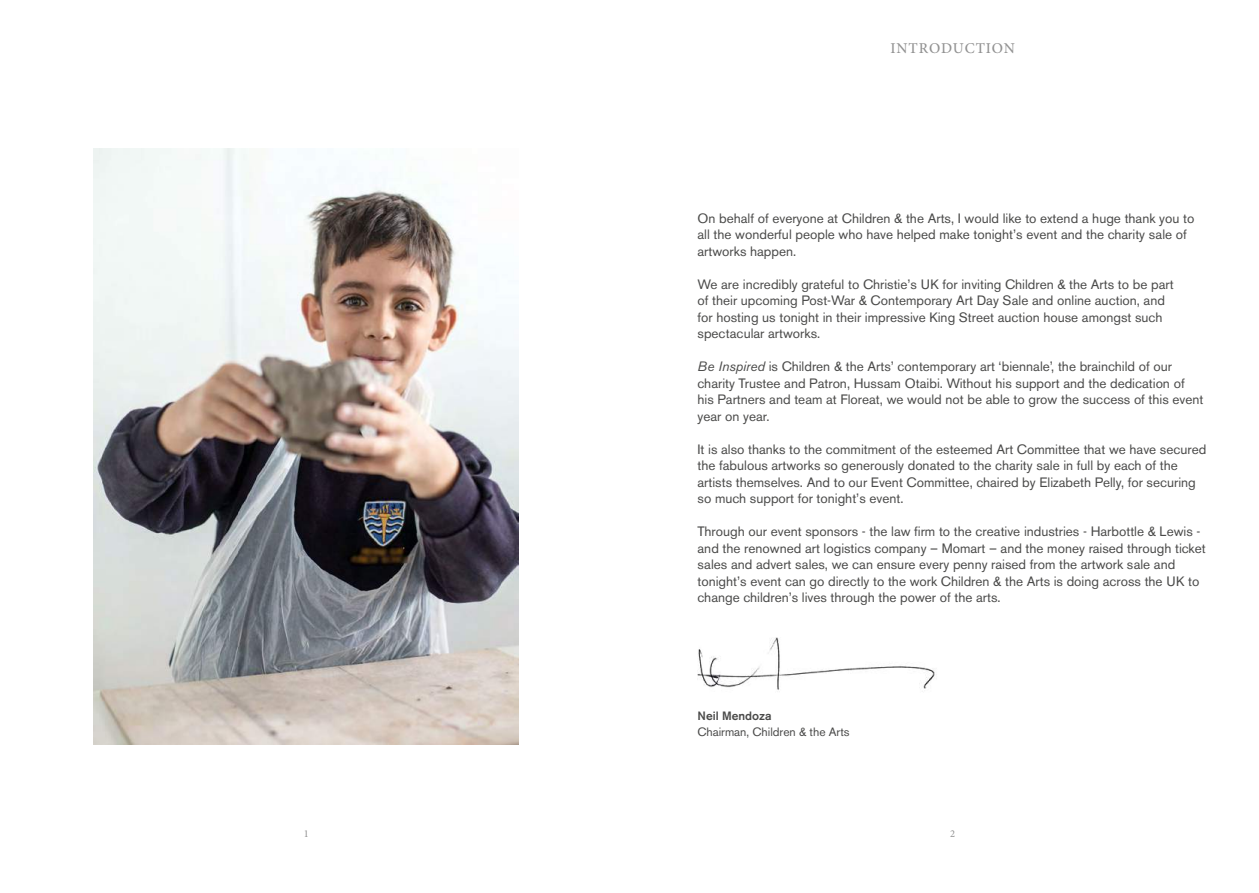
<style>
.page{position:relative;width:1259px;height:893px;background:#fff}
.page>*{position:absolute;margin:0;border:0;box-sizing:border-box;transform-origin:0 0}
.t1{font:500 15px "Minion Pro";letter-spacing:.06em;color:#929292}
.t2{font:13.5px/16.5px "Akzidenz Grotesk BE";color:#4a4a49}
.t3{font:12px "Akzidenz Grotesk BE";color:#4a4a49}
.t4{font:500 12px "Akzidenz Grotesk BE";color:#4a4a49}
.t5{font:10.5px "Minion Pro";color:#929292}
.s1{font-style:italic}
</style>
<div class="page">
<img style="left:697px;top:638px;width:238px;height:52px">
<img style="left:94px;top:149px;width:425px;height:595px">
<p class="t1" style="left:890px;top:39px;width:126px">INTRODUCTION</p>
<p class="t2" style="left:697px;top:210px;width:498px">On behalf of everyone at Children &amp; the Arts, I would like to extend a huge thank you to all the wonderful people who have helped make tonight’s event and the charity sale of artworks happen.</p>
<p class="t2" style="left:697px;top:276px;width:477px">We are incredibly grateful to Christie’s UK for inviting Children &amp; the Arts to be part of their upcoming Post-War &amp; Contemporary Art Day Sale and online auction, and for hosting us tonight in their impressive King Street auction house amongst such spectacular artworks.</p>
<p class="t2" style="left:697px;top:358px;width:507px"><span class="s1">Be Inspired</span> is Children &amp; the Arts’ contemporary art ‘biennale’, the brainchild of our charity Trustee and Patron, Hussam Otaibi. Without his support and the dedication of his Partners and team at Floreat, we would not be able to grow the success of this event year on year.</p>
<p class="t2" style="left:697px;top:441px;width:510px">It is also thanks to the commitment of the esteemed Art Committee that we have secured the fabulous artworks so generously donated to the charity sale in full by each of the artists themselves. And to our Event Committee, chaired by Elizabeth Pelly, for securing so much support for tonight’s event.</p>
<p class="t2" style="left:697px;top:523px;width:510px">Through our event sponsors - the law firm to the creative industries - Harbottle &amp; Lewis - and the renowned art logistics company – Momart – and the money raised through ticket sales and advert sales, we can ensure every penny raised from the artwork sale and tonight’s event can go directly to the work Children &amp; the Arts is doing across the UK to change children’s lives through the power of the arts.</p>
<p class="t4" style="left:697px;top:708px;width:76px">Neil Mendoza</p>
<p class="t3" style="left:697px;top:725px;width:154px">Chairman, Children &amp; the Arts</p>
<p class="t5" style="left:304px;top:826px;width:7px">1</p>
<p class="t5" style="left:950px;top:826px;width:7px">2</p>
</div>
